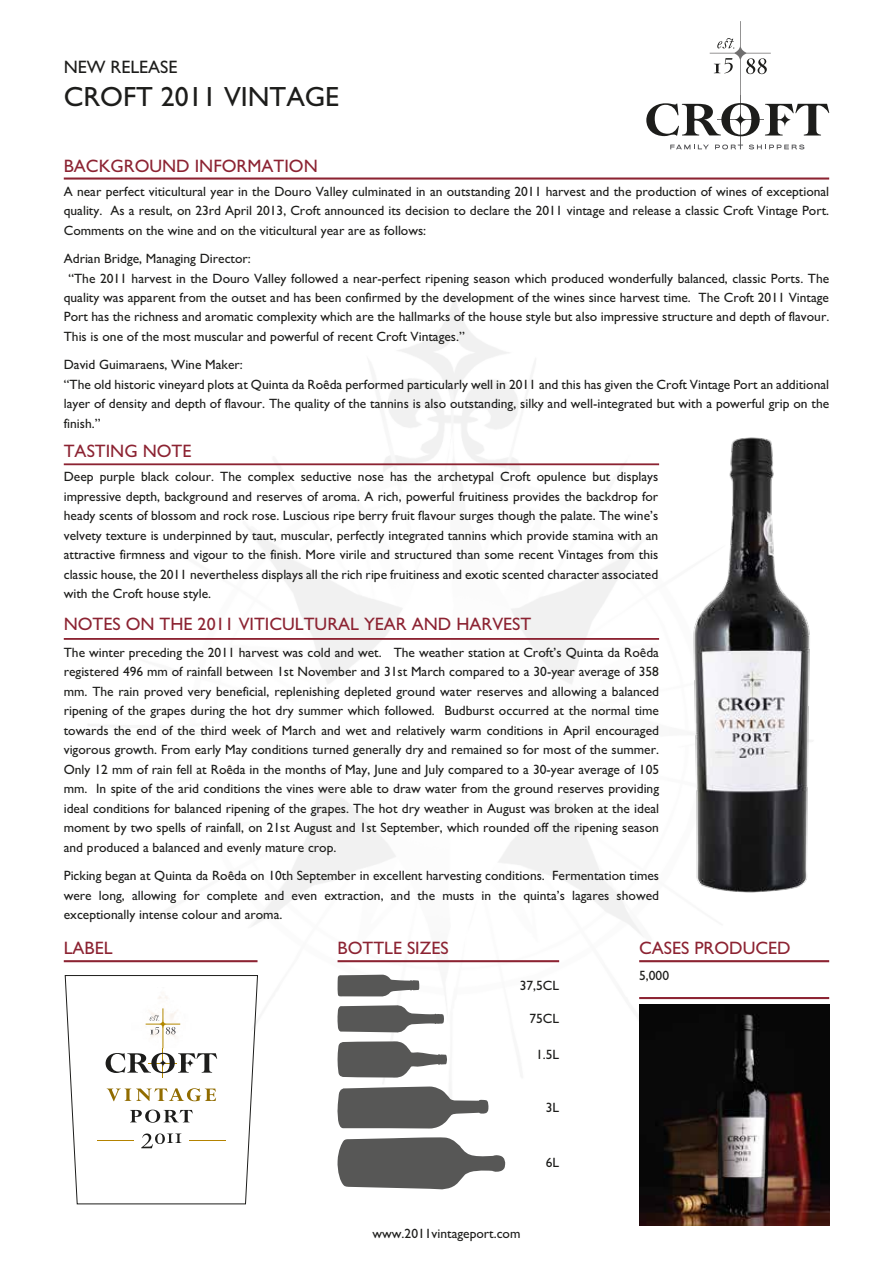
<style>
.page{position:relative;width:893px;height:1263px;background:#fff}
.page>*{position:absolute;margin:0;border:0;box-sizing:border-box;transform-origin:0 0}
.t1{font:27.75px "M Gill Sans";color:#1d1d1b}
.t2{font:18px "M Gill Sans";color:#8c2332}
.t3{font:18px "M Gill Sans";color:#1d1d1b}
.t4{font:13.5px/19.5px "M Gill Sans";color:#1d1d1b;text-align:justify}
</style>
<div class="page">
<img style="left:63px;top:296px;width:767px;height:837px">
<hr style="left:64px;top:177px;width:765px;height:3px;background:#8c2332">
<hr style="left:64px;top:463px;width:595px;height:2px;background:#8c2332">
<hr style="left:64px;top:638px;width:595px;height:2px;background:#8c2332">
<hr style="left:338px;top:960px;width:221px;height:2px;background:#8c2332">
<svg style="left:337px;top:1137px;width:168px;height:53px"></svg>
<svg style="left:336px;top:1086px;width:153px;height:43px"></svg>
<svg style="left:337px;top:1041px;width:110px;height:37px"></svg>
<svg style="left:337px;top:1004px;width:107px;height:29px"></svg>
<svg style="left:337px;top:974px;width:82px;height:23px"></svg>
<hr style="left:64px;top:960px;width:194px;height:2px;background:#8c2332">
<img style="left:663px;top:422px;width:167px;height:486px">
<hr style="left:639px;top:997px;width:190px;height:2px;background:#8c2332">
<hr style="left:639px;top:960px;width:190px;height:2px;background:#8c2332">
<img style="left:639px;top:1005px;width:190px;height:221px">
<svg style="left:646px;top:21px;width:183px;height:128px"></svg>
<svg style="left:65px;top:975px;width:193px;height:229px"></svg>
<h2 class="t3" style="left:64px;top:57px;width:115px">NEW RELEASE</h2>
<h1 class="t1" style="left:64px;top:82px;width:277px">CROFT 2011 VINTAGE</h1>
<h2 class="t2" style="left:64px;top:156px;width:255px">BACKGROUND INFORMATION</h2>
<p class="t4" style="left:64px;top:181px;width:767px">A near perfect viticultural year in the Douro Valley culminated in an outstanding 2011 harvest and the production of wines of exceptional quality. As a result, on 23rd April 2013, Croft announced its decision to declare the 2011 vintage and release a classic Croft Vintage Port.<br>Comments on the wine and on the viticultural year are as follows:</p>
<p class="t4" style="left:64px;top:249px;width:189px">Adrian Bridge, Managing Director:</p>
<p class="t4" style="left:68px;top:268px;width:762px">“The 2011 harvest in the Douro Valley followed a near-perfect ripening season which produced wonderfully balanced, classic Ports. The</p>
<p class="t4" style="left:64px;top:288px;width:767px">quality was apparent from the outset and has been confirmed by the development of the wines since harvest time. The Croft 2011 Vintage</p>
<p class="t4" style="left:64px;top:307px;width:767px">Port has the richness and aromatic complexity which are the hallmarks of the house style but also impressive structure and depth of flavour.</p>
<p class="t4" style="left:64px;top:327px;width:403px">This is one of the most muscular and powerful of recent Croft Vintages.”</p>
<p class="t4" style="left:64px;top:355px;width:767px;text-align:left">David Guimaraens, Wine Maker:<br>“The old historic vineyard plots at Quinta da Roêda performed particularly well in 2011 and this has given the Croft Vintage Port an additional layer of density and depth of flavour. The quality of the tannins is also outstanding, silky and well-integrated but with a powerful grip on the finish.”</p>
<h2 class="t2" style="left:64px;top:441px;width:129px">TASTING NOTE</h2>
<p class="t4" style="left:64px;top:467px;width:596px">Deep purple black colour. The complex seductive nose has the archetypal Croft opulence but displays impressive depth, background and reserves of aroma. A rich, powerful fruitiness provides the backdrop for heady scents of blossom and rock rose. Luscious ripe berry fruit flavour surges though the palate. The wine’s velvety texture is underpinned by taut, muscular, perfectly integrated tannins which provide stamina with an attractive firmness and vigour to the finish. More virile and structured than some recent Vintages from this classic house, the 2011 nevertheless displays all the rich ripe fruitiness and exotic scented character associated with the Croft house style.</p>
<h2 class="t2" style="left:64px;top:614px;width:469px">NOTES ON THE 2011 VITICULTURAL YEAR AND HARVEST</h2>
<p class="t4" style="left:64px;top:643px;width:597px">The winter preceding the 2011 harvest was cold and wet. The weather station at Croft’s Quinta da Roêda registered 496 mm of rainfall between 1st November and 31st March compared to a 30-year average of 358 mm. The rain proved very beneficial, replenishing depleted ground water reserves and allowing a balanced ripening of the grapes during the hot dry summer which followed. Budburst occurred at the normal time towards the end of the third week of March and wet and relatively warm conditions in April encouraged vigorous growth. From early May conditions turned generally dry and remained so for most of the summer.<br>Only 12 mm of rain fell at Roêda in the months of May, June and July compared to a 30-year average of 105 mm. In spite of the arid conditions the vines were able to draw water from the ground reserves providing ideal conditions for balanced ripening of the grapes. The hot dry weather in August was broken at the ideal moment by two spells of rainfall, on 21st August and 1st September, which rounded off the ripening season and produced a balanced and evenly mature crop.</p>
<p class="t4" style="left:64px;top:866px;width:597px">Picking began at Quinta da Roêda on 10th September in excellent harvesting conditions. Fermentation times were long, allowing for complete and even extraction, and the musts in the quinta’s lagares showed exceptionally intense colour and aroma.</p>
<h2 class="t2" style="left:64px;top:938px;width:50px">LABEL</h2>
<h2 class="t2" style="left:338px;top:938px;width:113px">BOTTLE SIZES</h2>
<p class="t4" style="left:520px;top:975px;width:41px">37,5CL</p>
<p class="t4" style="left:529px;top:1009px;width:31px">75CL</p>
<p class="t4" style="left:536px;top:1045px;width:25px">1.5L</p>
<p class="t4" style="left:546px;top:1097px;width:15px">3L</p>
<p class="t4" style="left:546px;top:1153px;width:15px">6L</p>
<p class="t4" style="left:372px;top:1223px;width:149px">www.2011vintageport.com</p>
<h2 class="t2" style="left:639px;top:938px;width:153px">CASES PRODUCED</h2>
<p class="t4" style="left:639px;top:966px;width:31px">5,000</p>
</div>
